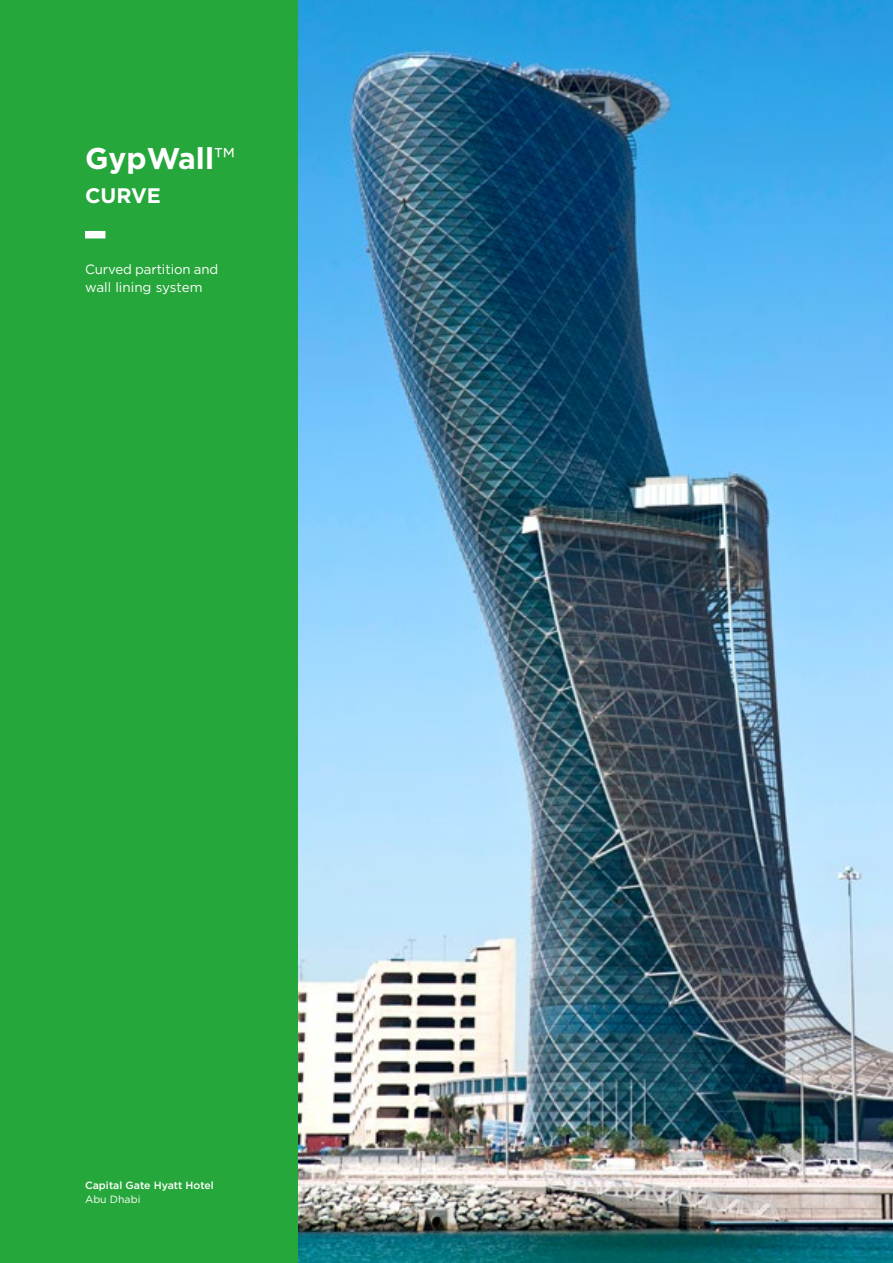
<style>
.page{position:relative;width:893px;height:1263px;background:#fff}
.page>*{position:absolute;margin:0;border:0;box-sizing:border-box;transform-origin:0 0}
.t1{font:700 30px "Gotham";color:#fff}
.t2{font:700 21px "Gotham";color:#fff}
.t3{font:13.5px/18px "Gotham";letter-spacing:-.005em;color:#fff}
.t4{font:500 10.5px "Gotham";color:#fff}
.t5{font:10.5px "Gotham";color:#fff}
.s1{font-weight:400}
</style>
<div class="page">
<img style="left:298px;top:0;width:595px;height:1263px">
<div style="left:0;top:0;width:298px;height:1263px;background:#26a73b"></div>
<div style="left:85px;top:231px;width:20px;height:7px;background:#fff"></div>
<h1 class="t1" style="left:85px;top:138px;width:151px">GypWall<span class="s1">™</span></h1>
<h2 class="t2" style="left:85px;top:182px;width:77px">CURVE</h2>
<p class="t3" style="left:85px;top:260px;width:135px">Curved partition and wall lining system</p>
<p class="t4" style="left:85px;top:1178px;width:130px">Capital Gate Hyatt Hotel</p>
<p class="t5" style="left:85px;top:1192px;width:57px">Abu Dhabi</p>
</div>
